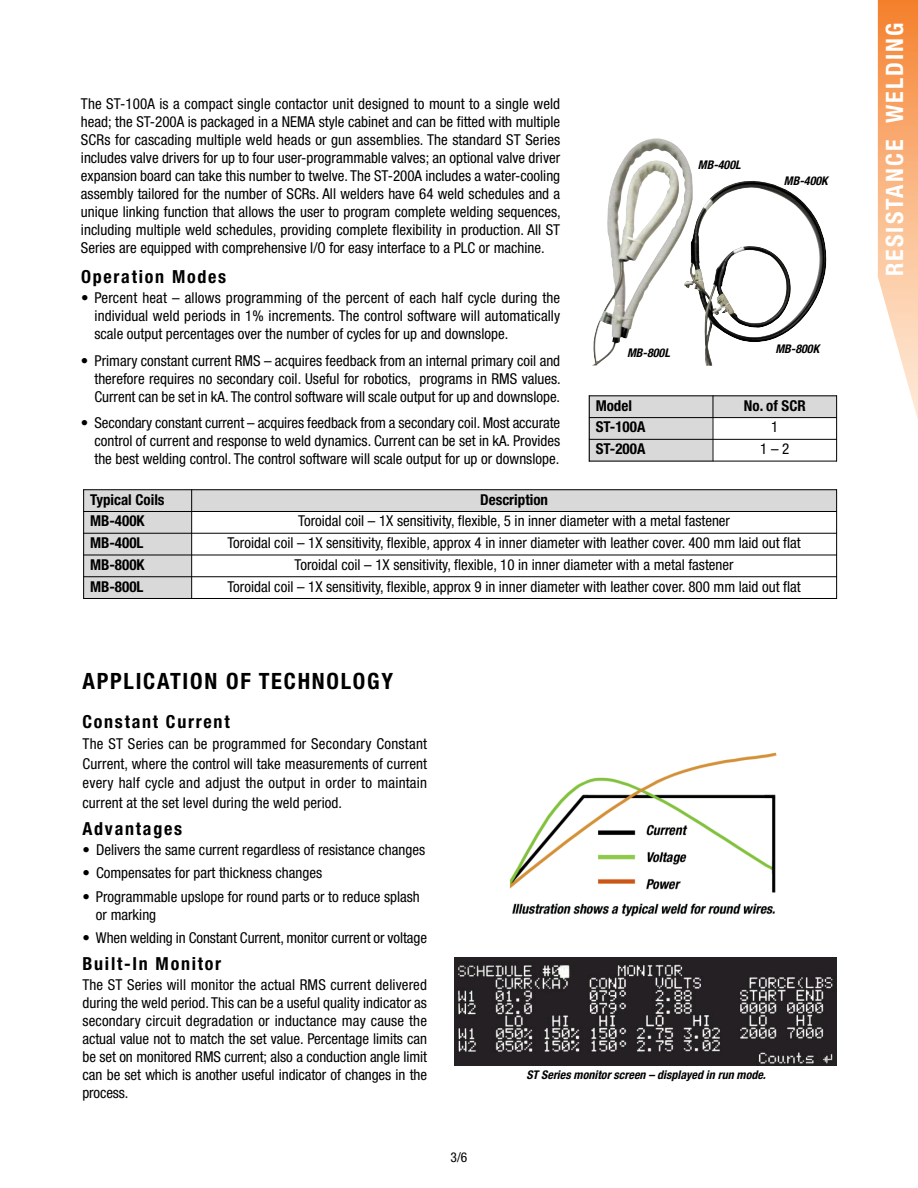
<style>
.page{position:relative;width:918px;height:1188px;background:#fff}
.page>*{position:absolute;margin:0;border:0;box-sizing:border-box;transform-origin:0 0}
.t1{font:700 condensed 24px "Helvetica Neue";letter-spacing:.085em;color:#fff}
.t2{font:700 condensed 22.5px "Helvetica Neue";letter-spacing:.075em;color:#000}
.t3{font:700 condensed 18px "Helvetica Neue";letter-spacing:.095em;color:#000}
.t4{font:condensed 15px/18px "Helvetica Neue";color:#000;text-align:justify}
.t5{font:700 condensed 15px "Helvetica Neue";color:#000}
.t6{font:condensed 13.5px "Helvetica Neue";color:#000}
.t7{font:italic 700 condensed 12px "Helvetica Neue";color:#000}
</style>
<div class="page">
<img style="left:878px;top:0;width:40px;height:419px">
<img style="left:509px;top:752px;width:268px;height:165px">
<img style="left:454px;top:957px;width:382px;height:108px">
<img style="left:592px;top:138px;width:235px;height:228px">
<div style="left:83px;top:489px;width:109px;height:22px;background:#d9d9d9"></div>
<div style="left:192px;top:489px;width:645px;height:22px;background:#d9d9d9"></div>
<div style="left:83px;top:511px;width:109px;height:22px;background:#d9d9d9"></div>
<div style="left:83px;top:533px;width:109px;height:22px;background:#d9d9d9"></div>
<div style="left:83px;top:555px;width:109px;height:22px;background:#d9d9d9"></div>
<div style="left:83px;top:577px;width:109px;height:22px;background:#d9d9d9"></div>
<hr style="left:83px;top:489px;width:1px;height:110px;background:#000">
<hr style="left:191px;top:489px;width:1px;height:110px;background:#000">
<hr style="left:836px;top:489px;width:1px;height:110px;background:#000">
<hr style="left:83px;top:489px;width:754px;height:1px;background:#000">
<hr style="left:83px;top:511px;width:754px;height:1px;background:#000">
<hr style="left:83px;top:533px;width:754px;height:1px;background:#000">
<hr style="left:83px;top:555px;width:754px;height:1px;background:#000">
<hr style="left:83px;top:576px;width:754px;height:1px;background:#000">
<hr style="left:83px;top:598px;width:754px;height:1px;background:#000">
<div style="left:589px;top:395px;width:124px;height:23px;background:#d9d9d9"></div>
<div style="left:713px;top:395px;width:124px;height:23px;background:#d9d9d9"></div>
<div style="left:589px;top:418px;width:124px;height:21px;background:#d9d9d9"></div>
<div style="left:589px;top:439px;width:124px;height:22px;background:#d9d9d9"></div>
<hr style="left:589px;top:395px;width:1px;height:66px;background:#000">
<hr style="left:713px;top:395px;width:1px;height:66px;background:#000">
<hr style="left:836px;top:395px;width:1px;height:66px;background:#000">
<hr style="left:589px;top:395px;width:248px;height:1px;background:#000">
<hr style="left:589px;top:417px;width:248px;height:1px;background:#000">
<hr style="left:589px;top:439px;width:248px;height:1px;background:#000">
<hr style="left:589px;top:461px;width:248px;height:1px;background:#000">
<p class="t4" style="left:81px;top:96px;width:481px">The ST-100A is a compact single contactor unit designed to mount to a single weld head; the ST-200A is packaged in a NEMA style cabinet and can be fitted with multiple SCRs for cascading multiple weld heads or gun assemblies. The standard ST Series includes valve drivers for up to four user-programmable valves; an optional valve driver expansion board can take this number to twelve. The ST-200A includes a water-cooling assembly tailored for the number of SCRs. All welders have 64 weld schedules and a unique linking function that allows the user to program complete welding sequences, including multiple weld schedules, providing complete flexibility in production. All ST Series are equipped with comprehensive I/O for easy interface to a PLC or machine.</p>
<p class="t3" style="left:81px;top:271px;width:147px">Operation Modes</p>
<p class="t4" style="left:94px;top:290px;width:467px;text-indent:-13px">• Percent heat – allows programming of the percent of each half cycle during the individual weld periods in 1% increments. The control software will automatically scale output percentages over the number of cycles for up and downslope.</p>
<p class="t4" style="left:94px;top:353px;width:468px;text-indent:-13px">• Primary constant current RMS – acquires feedback from an internal primary coil and therefore requires no secondary coil. Useful for robotics, programs in RMS values.<br>Current can be set in kA. The control software will scale output for up and downslope.</p>
<p class="t4" style="left:94px;top:415px;width:467px;text-indent:-13px">• Secondary constant current – acquires feedback from a secondary coil. Most accurate control of current and response to weld dynamics. Current can be set in kA. Provides the best welding control. The control software will scale output for up or downslope.</p>
<p class="t7" style="left:698px;top:160px;width:44px">MB-400L</p>
<p class="t7" style="left:784px;top:176px;width:45px">MB-400K</p>
<p class="t7" style="left:627px;top:348px;width:44px">MB-800L</p>
<p class="t7" style="left:775px;top:344px;width:45px">MB-800K</p>
<p class="t5" style="left:596px;top:400px;width:38px">Model</p>
<p class="t5" style="left:744px;top:400px;width:63px">No. of SCR</p>
<p class="t5" style="left:596px;top:422px;width:51px">ST-100A</p>
<p class="t4" style="left:771px;top:419px;width:9px">1</p>
<p class="t5" style="left:596px;top:444px;width:51px">ST-200A</p>
<p class="t4" style="left:760px;top:441px;width:31px">1–2</p>
<p class="t5" style="left:90px;top:494px;width:76px">Typical Coils</p>
<p class="t5" style="left:480px;top:494px;width:69px">Description</p>
<p class="t5" style="left:90px;top:516px;width:56px">MB-400K</p>
<p class="t4" style="left:298px;top:513px;width:433px">Toroidal coil – 1X sensitivity, flexible, 5 in inner diameter with a metal fastener</p>
<p class="t5" style="left:90px;top:537px;width:55px">MB-400L</p>
<p class="t4" style="left:227px;top:535px;width:575px">Toroidal coil – 1X sensitivity, flexible, approx 4 in inner diameter with leather cover. 400 mm laid out flat</p>
<p class="t5" style="left:90px;top:559px;width:56px">MB-800K</p>
<p class="t4" style="left:295px;top:557px;width:441px">Toroidal coil – 1X sensitivity, flexible, 10 in inner diameter with a metal fastener</p>
<p class="t5" style="left:90px;top:581px;width:55px">MB-800L</p>
<p class="t4" style="left:227px;top:579px;width:575px">Toroidal coil – 1X sensitivity, flexible, approx 9 in inner diameter with leather cover. 800 mm laid out flat</p>
<h2 class="t2" style="left:82px;top:673px;width:312px">APPLICATION OF TECHNOLOGY</h2>
<p class="t3" style="left:82px;top:715px;width:149px">Constant Current</p>
<p class="t4" style="left:82px;top:736px;width:346px;line-height:19.5px">The ST Series can be programmed for Secondary Constant Current, where the control will take measurements of current every half cycle and adjust the output in order to maintain current at the set level during the weld period.</p>
<p class="t3" style="left:82px;top:822px;width:101px">Advantages</p>
<p class="t4" style="left:82px;top:842px;width:344px">• Delivers the same current regardless of resistance changes</p>
<p class="t4" style="left:82px;top:865px;width:241px">• Compensates for part thickness changes</p>
<p class="t4" style="left:96px;top:889px;width:325px;text-indent:-13px">• Programmable upslope for round parts or to reduce splash or marking</p>
<p class="t4" style="left:82px;top:930px;width:346px">• When welding in Constant Current, monitor current or voltage</p>
<p class="t3" style="left:82px;top:957px;width:140px">Built-In Monitor</p>
<p class="t4" style="left:82px;top:977px;width:346px">The ST Series will monitor the actual RMS current delivered during the weld period. This can be a useful quality indicator as secondary circuit degradation or inductance may cause the actual value not to match the set value. Percentage limits can be set on monitored RMS current; also a conduction angle limit can be set which is another useful indicator of changes in the process.</p>
<p class="t6" style="left:451px;top:1153px;width:18px">3/6</p>
<p class="t7" style="left:526px;top:1071px;width:241px">ST Series monitor screen – displayed in run mode.</p>
<h1 class="t1" style="left:886px;top:276px;width:255px;rotate:-90deg">RESISTANCE WELDING</h1>
</div>
